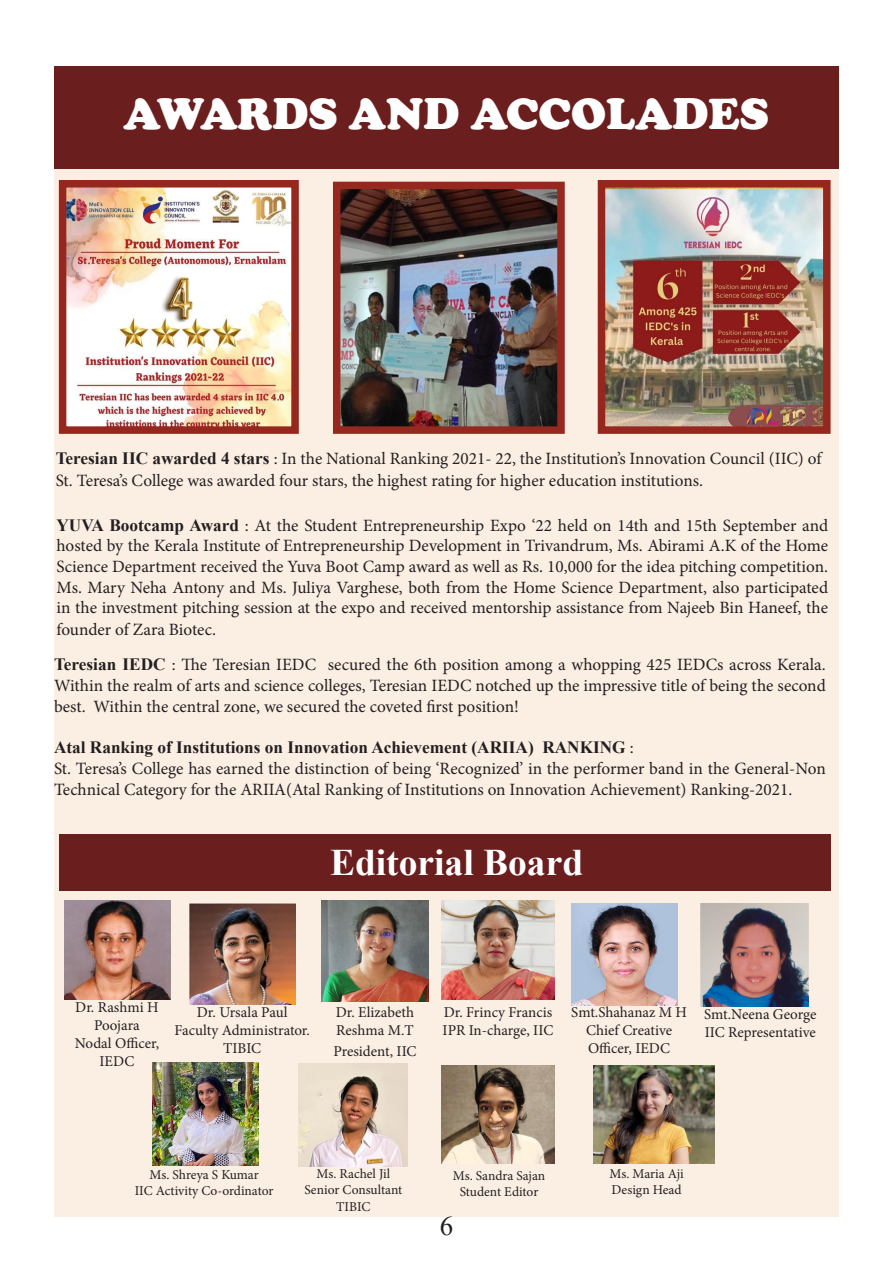
<style>
.page{position:relative;width:893px;height:1263px;background:#fff}
.page>*{position:absolute;margin:0;border:0;box-sizing:border-box;transform-origin:0 0}
.t1{font:900 45px "Cooper";color:#fff}
.t2{font:700 37.5px "Times New Roman";color:#fff}
.t3{font:27px "Times New Roman";color:#231f20}
.t4{font:17.25px/20.9px "Minion Pro";color:#231f20}
.t5{font:700 17.25px "Times New Roman";color:#231f20}
.t6{font:15px/18px "Minion Pro";color:#231f20}
.t7{font:13.5px "Minion Pro";color:#231f20}
.s1{font-family:"Times New Roman";font-weight:700}
.s2{font-family:"Minion Pro";font-weight:400}
</style>
<div class="page">
<div style="left:54px;top:169px;width:784px;height:1048px;background:#fbefe4"></div>
<img style="left:68px;top:189px;width:222px;height:236px">
<div style="left:59px;top:180px;width:240px;height:254px;border:8px solid #96271e"></div>
<div style="left:54px;top:66px;width:784px;height:103px;background:#6a1e1e"></div>
<img style="left:607px;top:189px;width:215px;height:236px">
<div style="left:598px;top:180px;width:233px;height:254px;border:8px solid #96271e"></div>
<div style="left:59px;top:834px;width:772px;height:57px;background:#6a1e1e"></div>
<img style="left:64px;top:900px;width:106px;height:100px">
<img style="left:571px;top:904px;width:107px;height:101px">
<img style="left:700px;top:904px;width:108px;height:102px">
<img style="left:322px;top:900px;width:106px;height:101px">
<img style="left:342px;top:191px;width:214px;height:234px">
<div style="left:333px;top:182px;width:232px;height:252px;border:8px solid #95281f"></div>
<img style="left:190px;top:903px;width:106px;height:101px">
<img style="left:152px;top:1062px;width:107px;height:103px">
<img style="left:299px;top:1063px;width:109px;height:103px">
<img style="left:441px;top:900px;width:113px;height:99px">
<img style="left:441px;top:1065px;width:113px;height:99px">
<img style="left:593px;top:1065px;width:121px;height:99px">
<p class="t1" style="left:123px;top:88px;width:647px">AWARDS AND ACCOLADES</p>
<p class="t4" style="left:56px;top:448px;width:767px;line-height:21.6px"><span class="s1">Teresian IIC awarded 4 stars</span> : In the National Ranking 2021- 22, the Institution’s Innovation Council (IIC) of<br>St. Teresa’s College was awarded four stars, the highest rating for higher education institutions.</p>
<p class="t4" style="left:56px;top:515px;width:773px;text-align:justify"><span class="s1">YUVA Bootcamp Award</span> : At the Student Entrepreneurship Expo ‘22 held on 14th and 15th September and hosted by the Kerala Institute of Entrepreneurship Development in Trivandrum, Ms. Abirami A.K of the Home Science Department received the Yuva Boot Camp award as well as Rs. 10,000 for the idea pitching competition.<br>Ms. Mary Neha Antony and Ms. Juliya Varghese, both from the Home Science Department, also participated in the investment pitching session at the expo and received mentorship assistance from Najeeb Bin Haneef, the founder of Zara Biotec.</p>
<p class="t4" style="left:54px;top:654px;width:773px;text-align:justify"><span class="s1">Teresian IEDC</span> : The Teresian IEDC secured the 6th position among a whopping 425 IEDCs across Kerala.<br>Within the realm of arts and science colleges, Teresian IEDC notched up the impressive title of being the second best. Within the central zone, we secured the coveted first position!</p>
<p class="t5" style="left:54px;top:735px;width:581px">Atal Ranking of Institutions on Innovation Achievement (ARIIA) RANKING <span class="s2">:</span></p>
<p class="t4" style="left:54px;top:758px;width:773px">St. Teresa’s College has earned the distinction of being ‘Recognized’ in the performer band in the General-Non<br>Technical Category for the ARIIA(Atal Ranking of Institutions on Innovation Achievement) Ranking-2021.</p>
<p class="t2" style="left:330px;top:836px;width:255px">Editorial Board</p>
<p class="t6" style="left:75px;top:998px;width:85px;text-align:center">Dr. Rashmi H<br>Poojara</p>
<p class="t6" style="left:75px;top:1034px;width:86px;text-align:center">Nodal Officer,<br>IEDC</p>
<p class="t6" style="left:197px;top:1003px;width:92px">Dr. Ursala Paul</p>
<p class="t6" style="left:174px;top:1021px;width:137px">Faculty Administrator.</p>
<p class="t6" style="left:223px;top:1039px;width:40px">TIBIC</p>
<p class="t6" style="left:336px;top:1003px;width:80px">Dr. Elizabeth<br>Reshma M.T</p>
<p class="t6" style="left:333px;top:1042px;width:85px">President, IIC</p>
<p class="t6" style="left:443px;top:1003px;width:112px">Dr. Frincy Francis<br>IPR In-charge, IIC</p>
<p class="t6" style="left:571px;top:1003px;width:117px;text-align:center">Smt.Shahanaz M H<br>Chief Creative<br>Officer, IEDC</p>
<p class="t6" style="left:704px;top:1005px;width:114px">Smt.Neena George<br>IIC Representative</p>
<p class="t7" style="left:149px;top:1165px;width:111px">Ms. Shreya S Kumar</p>
<p class="t7" style="left:135px;top:1181px;width:140px">IIC Activity Co-ordinator</p>
<p class="t7" style="left:316px;top:1165px;width:75px">Ms. Rachel Jil</p>
<p class="t7" style="left:304px;top:1181px;width:99px">Senior Consultant</p>
<p class="t7" style="left:336px;top:1197px;width:36px">TIBIC</p>
<p class="t7" style="left:453px;top:1166px;width:94px">Ms. Sandra Sajan</p>
<p class="t7" style="left:460px;top:1182px;width:80px">Student Editor</p>
<p class="t3" style="left:440px;top:1207px;width:15px">6</p>
<p class="t7" style="left:609px;top:1165px;width:76px">Ms. Maria Aji</p>
<p class="t7" style="left:612px;top:1181px;width:72px">Design Head</p>
</div>
